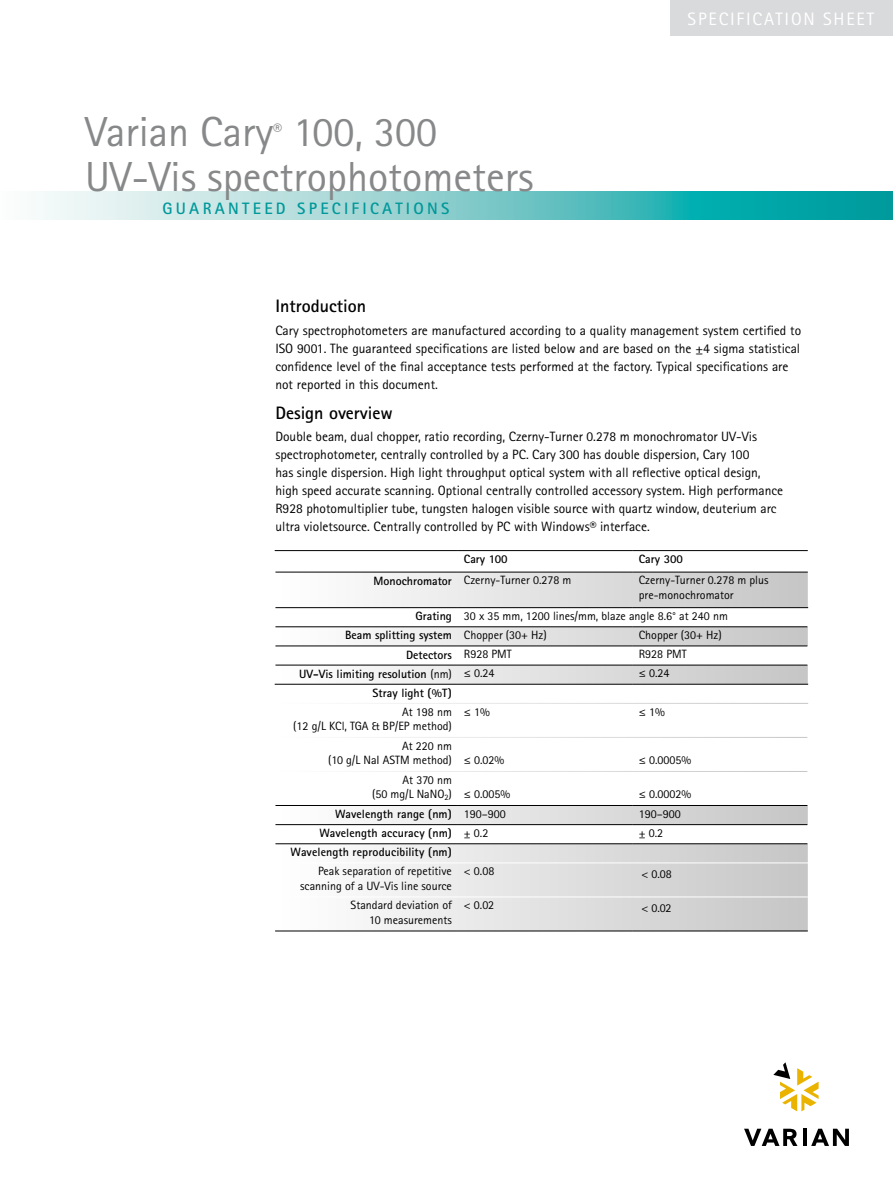
<style>
.page{position:relative;width:893px;height:1187px;background:#fff}
.page>*{position:absolute;margin:0;border:0;box-sizing:border-box;transform-origin:0 0}
.t1{font:42px/45px "Rotis Sans Serif";color:#878889}
.t2{font:700 18px "Rotis Sans Serif";color:#000}
.t3{font:18px "Rotis Sans Serif";letter-spacing:.1em;color:#fff}
.t4{font:18px "Rotis Sans Serif";color:#878889}
.t5{font:700 16.5px "Rotis Sans Serif";letter-spacing:.2em;color:#00989a}
.t6{font:13.5px/18px "Rotis Sans Serif";color:#000}
.t7{font:12px/14.2px "Rotis Sans Serif";color:#000}
.t8{font:700 12px "Rotis Sans Serif";letter-spacing:.005em;color:#000}
.s1{font-weight:700}
.s2{font-weight:400}
.s3{font-family:"Myriad Pro";font-weight:400}
.s4{font-family:"Myriad Pro"}
</style>
<div class="page">
<div style="left:671px;top:0;width:222px;height:36px;background:#d9dadb"></div>
<hr style="left:803px;top:1128px;width:4px;height:17px;background:#000">
<svg style="left:811px;top:1128px;width:38px;height:17px"></svg>
<svg style="left:744px;top:1128px;width:53px;height:17px"></svg>
<svg style="left:773px;top:1062px;width:46px;height:49px"></svg>
<svg style="left:275px;top:572px;width:533px;height:111px"></svg>
<svg style="left:275px;top:684px;width:533px;height:88px"></svg>
<svg style="left:275px;top:805px;width:533px;height:125px"></svg>
<hr style="left:275px;top:571px;width:183px;height:1px;background:#000">
<hr style="left:458px;top:571px;width:175px;height:1px;background:#000">
<hr style="left:633px;top:571px;width:175px;height:1px;background:#000">
<hr style="left:275px;top:607px;width:183px;height:1px;background:#000">
<hr style="left:458px;top:607px;width:175px;height:1px;background:#000">
<hr style="left:633px;top:607px;width:175px;height:1px;background:#000">
<hr style="left:275px;top:626px;width:183px;height:1px;background:#000">
<hr style="left:458px;top:626px;width:175px;height:1px;background:#000">
<hr style="left:633px;top:626px;width:174px;height:1px;background:#000">
<hr style="left:275px;top:645px;width:183px;height:1px;background:#000">
<hr style="left:458px;top:645px;width:175px;height:1px;background:#000">
<hr style="left:633px;top:645px;width:174px;height:1px;background:#000">
<hr style="left:275px;top:664px;width:183px;height:1px;background:#000">
<hr style="left:458px;top:664px;width:175px;height:1px;background:#000">
<hr style="left:633px;top:664px;width:174px;height:1px;background:#000">
<hr style="left:275px;top:683px;width:183px;height:1px;background:#000">
<hr style="left:458px;top:683px;width:175px;height:1px;background:#000">
<hr style="left:633px;top:683px;width:175px;height:1px;background:#000">
<hr style="left:458px;top:805px;width:175px;height:1px;background:#000">
<hr style="left:633px;top:805px;width:174px;height:1px;background:#000">
<hr style="left:275px;top:805px;width:183px;height:1px;background:#000">
<hr style="left:275px;top:824px;width:183px;height:1px;background:#000">
<hr style="left:458px;top:824px;width:175px;height:1px;background:#000">
<hr style="left:633px;top:824px;width:174px;height:1px;background:#000">
<hr style="left:275px;top:703px;width:183px;height:1px;background:#fff">
<hr style="left:275px;top:737px;width:183px;height:1px;background:#fff">
<hr style="left:458px;top:703px;width:175px;height:1px;background:#fff">
<hr style="left:633px;top:703px;width:175px;height:1px;background:#fff">
<hr style="left:458px;top:737px;width:175px;height:1px;background:#fff">
<hr style="left:633px;top:737px;width:174px;height:1px;background:#fff">
<hr style="left:275px;top:771px;width:183px;height:1px;background:#fff">
<hr style="left:458px;top:771px;width:175px;height:1px;background:#fff">
<hr style="left:633px;top:771px;width:174px;height:1px;background:#fff">
<hr style="left:275px;top:843px;width:183px;height:1px;background:#000">
<hr style="left:458px;top:843px;width:175px;height:1px;background:#000">
<hr style="left:275px;top:550px;width:183px;height:1px;background:#000">
<hr style="left:458px;top:550px;width:175px;height:1px;background:#000">
<hr style="left:633px;top:550px;width:175px;height:1px;background:#000">
<hr style="left:633px;top:843px;width:174px;height:1px;background:#000">
<hr style="left:275px;top:862px;width:183px;height:1px;background:#fff">
<hr style="left:458px;top:862px;width:175px;height:1px;background:#fff">
<hr style="left:633px;top:862px;width:175px;height:1px;background:#fff">
<hr style="left:275px;top:896px;width:183px;height:1px;background:#fff">
<hr style="left:458px;top:896px;width:175px;height:1px;background:#fff">
<hr style="left:633px;top:896px;width:175px;height:1px;background:#fff">
<hr style="left:275px;top:930px;width:183px;height:1px;background:#000">
<hr style="left:458px;top:930px;width:175px;height:1px;background:#000">
<hr style="left:633px;top:930px;width:175px;height:1px;background:#000">
<svg style="left:42px;top:191px;width:851px;height:28px"></svg>
<h1 class="t1" style="left:85px;top:109px;width:190px">Varian Cary</h1>
<h2 class="t4" style="left:273px;top:119px;width:10px">®</h2>
<h1 class="t1" style="left:85px;top:109px;width:450px;text-indent:208px">100, 300<br>UV-Vis spectrophotometers</h1>
<p class="t5" style="left:163px;top:197px;width:288px">GUARANTEED SPECIFICATIONS</p>
<h2 class="t3" style="left:688px;top:8px;width:188px">SPECIFICATION SHEET</h2>
<h2 class="t2" style="left:275px;top:294px;width:92px">Introduction</h2>
<p class="t6" style="left:275px;top:321px;width:527px">Cary spectrophotometers are manufactured according to a quality management system certified to ISO 9001. The guaranteed specifications are listed below and are based on the ±4 sigma statistical confidence level of the final acceptance tests performed at the factory. Typical specifications are not reported in this document.</p>
<h2 class="t2" style="left:275px;top:401px;width:119px">Design overview</h2>
<p class="t6" style="left:275px;top:427px;width:509px">Double beam, dual chopper, ratio recording, Czerny-Turner 0.278 m monochromator UV-Vis spectrophotometer, centrally controlled by a PC. Cary 300 has double dispersion, Cary 100<br>has single dispersion. High light throughput optical system with all reflective optical design, high speed accurate scanning. Optional centrally controlled accessory system. High performance R928 photomultiplier tube, tungsten halogen visible source with quartz window, deuterium arc ultra violetsource. Centrally controlled by PC with Windows® interface.</p>
<p class="t8" style="left:464px;top:551px;width:45px">Cary 100</p>
<p class="t8" style="left:639px;top:551px;width:46px">Cary 300</p>
<p class="t7" style="left:373px;top:573px;width:199px"><span class="s1">Monochromator</span> Czerny-Turner 0.278 m</p>
<p class="t7" style="left:639px;top:573px;width:131px">Czerny-Turner 0.278 m plus pre-monochromator</p>
<p class="t7" style="left:345px;top:606px;width:384px;line-height:19.5px;text-indent:70px"><span class="s1">Grating</span> 30 x 35 mm, 1200 lines/mm, blaze angle 8.6° at 240 nm<br><span class="s1">Beam splitting system</span> Chopper (30+ Hz)</p>
<p class="t7" style="left:639px;top:628px;width:84px">Chopper (30+ Hz)</p>
<p class="t8" style="left:406px;top:647px;width:107px">Detectors <span class="s2">R928 PMT</span></p>
<p class="t7" style="left:639px;top:647px;width:49px">R928 PMT</p>
<p class="t8" style="left:299px;top:666px;width:197px">UV-Vis limiting resolution <span class="s2">(nm)</span> <span class="s3">≤</span> <span class="s2">0.24</span></p>
<p class="t7" style="left:639px;top:666px;width:32px"><span class="s4">≤</span> 0.24</p>
<p class="t8" style="left:372px;top:685px;width:81px">Stray light (%T)</p>
<p class="t7" style="left:293px;top:704px;width:160px;text-align:right">At 198 nm<br>(12 g/L KCl, TGA &amp; BP/EP method)</p>
<p class="t7" style="left:464px;top:704px;width:28px"><span class="s4">≤</span> 1%</p>
<p class="t7" style="left:639px;top:704px;width:28px"><span class="s4">≤</span> 1%</p>
<p class="t7" style="left:328px;top:738px;width:177px;text-indent:74px">At 220 nm<br>(10 g/L NaI ASTM method) <span class="s4">≤</span> 0.02%</p>
<p class="t7" style="left:639px;top:752px;width:54px"><span class="s4">≤</span> 0.0005%</p>
<p class="t7" style="left:372px;top:772px;width:140px;text-indent:31px">At 370 nm<br>(50 mg/L NaNO<sub>2</sub>) <span class="s4">≤</span> 0.005%</p>
<p class="t7" style="left:639px;top:786px;width:54px"><span class="s4">≤</span> 0.0002%</p>
<p class="t8" style="left:335px;top:806px;width:172px">Wavelength range (nm) <span class="s2">190–900</span></p>
<p class="t7" style="left:639px;top:806px;width:43px">190–900</p>
<p class="t8" style="left:319px;top:825px;width:171px">Wavelength accuracy (nm) <span class="s2">± 0.2</span></p>
<p class="t7" style="left:639px;top:825px;width:26px">± 0.2</p>
<p class="t8" style="left:291px;top:844px;width:163px">Wavelength reproducibility (nm)</p>
<p class="t7" style="left:300px;top:863px;width:153px;text-align:right">Peak separation of repetitive scanning of a UV-Vis line source</p>
<p class="t7" style="left:464px;top:863px;width:32px">&lt; 0.08</p>
<p class="t7" style="left:641px;top:866px;width:32px">&lt; 0.08</p>
<p class="t7" style="left:351px;top:898px;width:103px;text-align:right">Standard deviation of<br>10 measurements</p>
<p class="t7" style="left:464px;top:898px;width:32px">&lt; 0.02</p>
<p class="t7" style="left:641px;top:900px;width:32px">&lt; 0.02</p>
</div>
